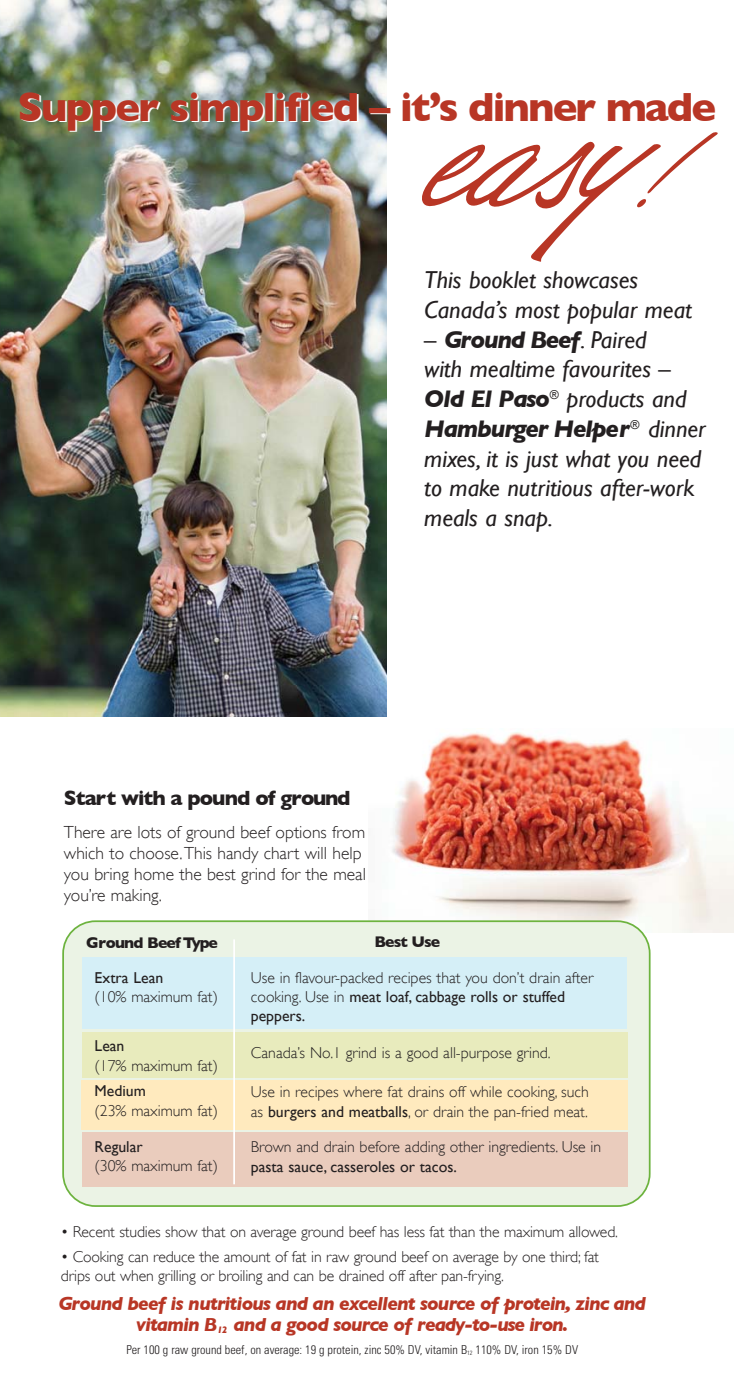
<style>
.page{position:relative;width:756px;height:1386px;background:#fff}
.page>*{position:absolute;margin:0;border:0;box-sizing:border-box;transform-origin:0 0}
.t1{font:159.42px "Shirley Script JF";color:#b83625}
.t2{font:700 41.65px "Gill Sans";letter-spacing:-.04em;color:#b83625}
.t3{font:italic 24.5px/29.8px "Gill Sans";color:#231f20}
.t4{font:700 21px "Gill Sans";letter-spacing:-.05em;color:#231f20}
.t5{font:italic 700 19.25px/21px "Gill Sans";letter-spacing:-.045em;color:#b83625;text-align:center}
.t6{font:300 17.5px/21px "Gill Sans";color:#231f20}
.t7{font:300 15.75px/19.2px "Gill Sans";color:#231f20}
.t8{font:15.75px "Gill Sans";color:#231f20}
.t9{font:700 15.75px "Gill Sans";letter-spacing:-.05em;color:#231f20}
.t10{font:300 condensed 12.25px "Univers";color:#231f20}
.s1{font-size:96.6px}
.s2{font-weight:700}
.s3{font-weight:400}
.s4{font-size:6.12px}
</style>
<div class="page">
<img style="left:0;top:0;width:386px;height:716px">
<img style="left:392px;top:732px;width:341px;height:200px">
<svg style="left:62px;top:920px;width:589px;height:287px;background:#e3eeda"></svg>
<div style="left:83px;top:957px;width:544px;height:72px;background:#d5eff7"></div>
<div style="left:82px;top:1032px;width:545px;height:45px;background:#e8ebbd"></div>
<div style="left:81px;top:1080px;width:546px;height:50px;background:#ffeabe"></div>
<div style="left:82px;top:1133px;width:545px;height:54px;background:#eaccbd"></div>
<hr style="left:233px;top:939px;width:2px;height:245px;background:#fff">
<h2 class="t2" style="left:17px;top:83px;width:700px">Supper simplified – it’s dinner made</h2>
<h1 class="t1" style="left:421px;top:108px;width:254px">easy<span class="s1">!</span></h1>
<h3 class="t3" style="left:424px;top:265px;width:269px">This booklet showcases<br>Canada’s most popular meat</h3>
<h3 class="t3" style="left:424px;top:324px;width:283px">– <span class="s2">Ground Beef</span>. Paired<br>with mealtime favourites –<br><span class="s2">Old El Paso</span><sup>®</sup> products and<br><span class="s2">Hamburger Helper</span><sup>®</sup> dinner mixes, it is just what you need to make nutritious after-work meals a snap.</h3>
<h3 class="t4" style="left:64px;top:786px;width:288px">Start with a pound of ground</h3>
<p class="t6" style="left:64px;top:822px;width:303px">There are lots of ground beef options from which to choose.This handy chart will help you bring home the best grind for the meal you’re making.</p>
<p class="t9" style="left:86px;top:933px;width:133px">Ground Beef Type</p>
<p class="t9" style="left:374px;top:933px;width:67px">Best Use</p>
<p class="t8" style="left:95px;top:968px;width:70px">Extra Lean</p>
<p class="t7" style="left:95px;top:987px;width:125px">(10% maximum fat)</p>
<p class="t8" style="left:95px;top:1037px;width:31px">Lean</p>
<p class="t7" style="left:95px;top:1056px;width:125px">(17% maximum fat)</p>
<p class="t8" style="left:95px;top:1082px;width:53px">Medium</p>
<p class="t7" style="left:95px;top:1101px;width:125px">(23% maximum fat)</p>
<p class="t8" style="left:95px;top:1138px;width:50px">Regular</p>
<p class="t7" style="left:95px;top:1157px;width:125px">(30% maximum fat)</p>
<p class="t7" style="left:251px;top:968px;width:344px">Use in flavour-packed recipes that you don’t drain after cooking. Use in <span class="s3">meat loaf, cabbage rolls or stuffed peppers.</span></p>
<p class="t7" style="left:251px;top:1044px;width:301px">Canada’s No.1 grind is a good all-purpose grind.</p>
<p class="t7" style="left:251px;top:1082px;width:339px">Use in recipes where fat drains off while cooking, such as <span class="s3">burgers and meatballs</span>, or drain the pan-fried meat.</p>
<p class="t7" style="left:251px;top:1138px;width:352px">Brown and drain before adding other ingredients. Use in</p>
<p class="t8" style="left:251px;top:1157px;width:208px">pasta sauce, casseroles or tacos.</p>
<p class="t7" style="left:61px;top:1223px;width:559px">• Recent studies show that on average ground beef has less fat than the maximum allowed.</p>
<p class="t7" style="left:61px;top:1248px;width:540px">• Cooking can reduce the amount of fat in raw ground beef on average by one third; fat drips out when grilling or broiling and can be drained off after pan-frying.</p>
<p class="t5" style="left:58px;top:1293px;width:589px">Ground beef is nutritious and an excellent source of protein, zinc and vitamin B<sub>12</sub> and a good source of ready-to-use iron.</p>
<p class="t10" style="left:126px;top:1345px;width:453px">Per 100 g raw ground beef, on average: 19 g protein, zinc 50% DV, vitamin B<span class="s4">12</span> 110% DV, iron 15% DV</p>
</div>
